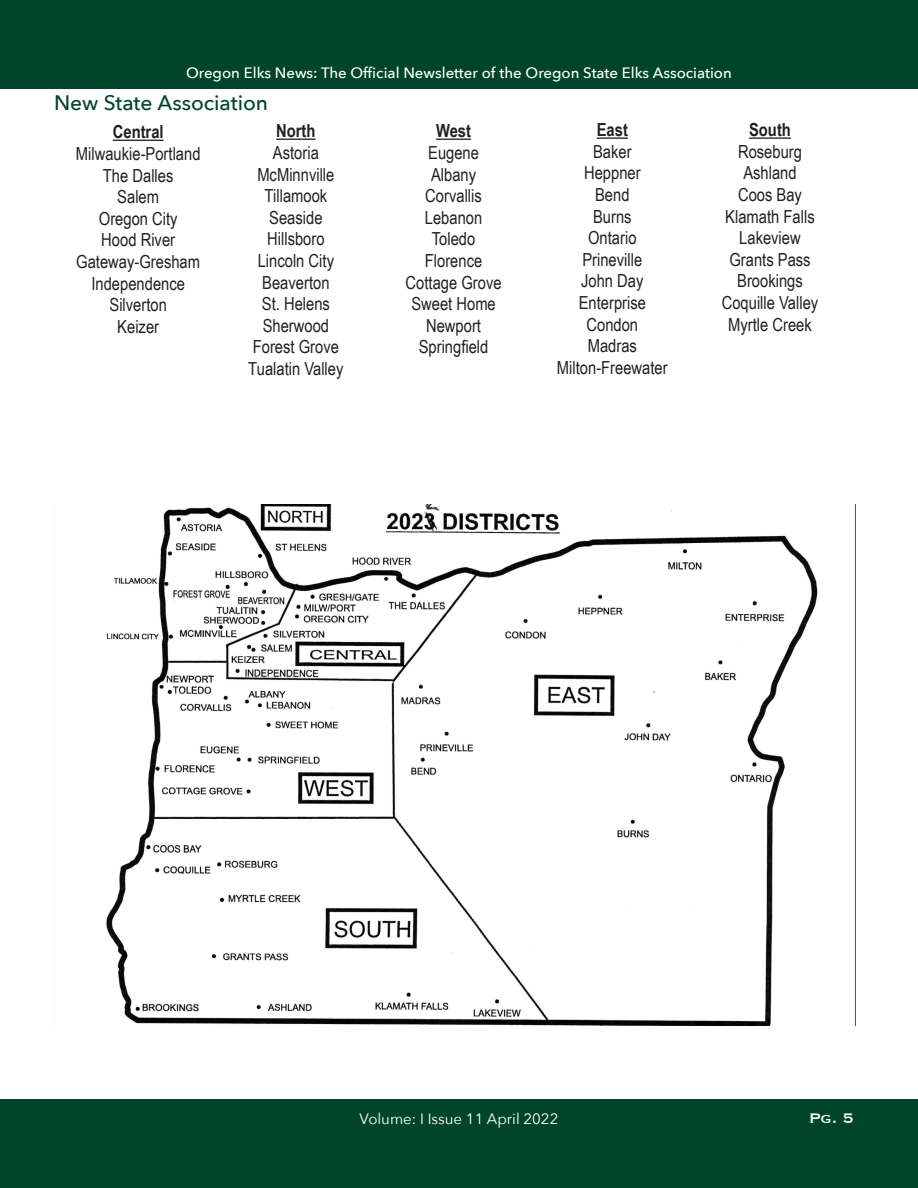
<style>
.page{position:relative;width:918px;height:1188px;background:#fff}
.page>*{position:absolute;margin:0;border:0;box-sizing:border-box;transform-origin:0 0}
.t1{font:500 21px "Avenir Next";color:#004529}
.t2{font:18px "Arial Narrow";color:#231f20}
.t3{font:700 18px "Arial Narrow";color:#231f20}
.t4{font:18px "Copperplate";color:#fff}
.t5{font:500 15px "Avenir Next";color:#fff}
.t6{font:15px "Avenir Next";color:#fff}
</style>
<div class="page">
<div style="left:0;top:1100px;width:918px;height:88px;background:#004529"></div>
<div style="left:0;top:0;width:918px;height:88px;background:#004529"></div>
<img style="left:106px;top:504px;width:750px;height:522px">
<hr style="left:113px;top:140px;width:51px;height:1px;background:#231f20">
<hr style="left:276px;top:139px;width:40px;height:1px;background:#231f20">
<hr style="left:436px;top:139px;width:35px;height:1px;background:#231f20">
<hr style="left:597px;top:137px;width:31px;height:2px;background:#231f20">
<hr style="left:749px;top:137px;width:42px;height:2px;background:#231f20">
<p class="t5" style="left:186px;top:60px;width:547px">Oregon Elks News: The Official Newsletter of the Oregon State Elks Association</p>
<p class="t1" style="left:54px;top:85px;width:216px">New State Association</p>
<p class="t3" style="left:113px;top:118px;width:52px">Central</p>
<p class="t2" style="left:76px;top:140px;width:126px">Milwaukie-Portland</p>
<p class="t2" style="left:103px;top:162px;width:72px">The Dalles</p>
<p class="t2" style="left:117px;top:184px;width:43px">Salem</p>
<p class="t2" style="left:99px;top:205px;width:80px">Oregon City</p>
<p class="t2" style="left:101px;top:227px;width:75px">Hood River</p>
<p class="t2" style="left:76px;top:248px;width:125px">Gateway-Gresham</p>
<p class="t2" style="left:91px;top:270px;width:95px">Independence</p>
<p class="t2" style="left:110px;top:292px;width:59px">Silverton</p>
<p class="t2" style="left:117px;top:313px;width:43px">Keizer</p>
<p class="t3" style="left:749px;top:116px;width:43px">South</p>
<p class="t2" style="left:738px;top:138px;width:65px">Roseburg</p>
<p class="t2" style="left:743px;top:160px;width:55px">Ashland</p>
<p class="t2" style="left:738px;top:181px;width:65px">Coos Bay</p>
<p class="t2" style="left:725px;top:203px;width:91px">Klamath Falls</p>
<p class="t2" style="left:739px;top:225px;width:63px">Lakeview</p>
<p class="t2" style="left:729px;top:246px;width:83px">Grants Pass</p>
<p class="t2" style="left:737px;top:268px;width:67px">Brookings</p>
<p class="t2" style="left:722px;top:289px;width:98px">Coquille Valley</p>
<p class="t2" style="left:728px;top:311px;width:85px">Myrtle Creek</p>
<p class="t3" style="left:597px;top:116px;width:33px">East</p>
<p class="t2" style="left:593px;top:138px;width:40px">Baker</p>
<p class="t2" style="left:584px;top:160px;width:58px">Heppner</p>
<p class="t2" style="left:595px;top:181px;width:36px">Bend</p>
<p class="t2" style="left:593px;top:203px;width:40px">Burns</p>
<p class="t2" style="left:588px;top:225px;width:50px">Ontario</p>
<p class="t2" style="left:582px;top:246px;width:61px">Prineville</p>
<p class="t2" style="left:581px;top:268px;width:64px">John Day</p>
<p class="t2" style="left:579px;top:289px;width:69px">Enterprise</p>
<p class="t2" style="left:587px;top:311px;width:53px">Condon</p>
<p class="t2" style="left:588px;top:333px;width:51px">Madras</p>
<p class="t2" style="left:557px;top:354px;width:112px">Milton-Freewater</p>
<p class="t3" style="left:276px;top:117px;width:41px">North</p>
<p class="t2" style="left:273px;top:139px;width:47px">Astoria</p>
<p class="t2" style="left:257px;top:161px;width:79px">McMinnville</p>
<p class="t2" style="left:265px;top:183px;width:64px">Tillamook</p>
<p class="t2" style="left:269px;top:204px;width:55px">Seaside</p>
<p class="t2" style="left:267px;top:226px;width:59px">Hillsboro</p>
<p class="t2" style="left:258px;top:247px;width:78px">Lincoln City</p>
<p class="t2" style="left:262px;top:269px;width:69px">Beaverton</p>
<p class="t2" style="left:262px;top:291px;width:70px">St. Helens</p>
<p class="t2" style="left:263px;top:312px;width:68px">Sherwood</p>
<p class="t2" style="left:253px;top:334px;width:88px">Forest Grove</p>
<p class="t2" style="left:248px;top:355px;width:97px">Tualatin Valley</p>
<p class="t3" style="left:436px;top:117px;width:37px">West</p>
<p class="t2" style="left:428px;top:139px;width:52px">Eugene</p>
<p class="t2" style="left:431px;top:161px;width:47px">Albany</p>
<p class="t2" style="left:425px;top:183px;width:58px">Corvallis</p>
<p class="t2" style="left:425px;top:204px;width:59px">Lebanon</p>
<p class="t2" style="left:432px;top:226px;width:45px">Toledo</p>
<p class="t2" style="left:425px;top:247px;width:59px">Florence</p>
<p class="t2" style="left:406px;top:269px;width:97px">Cottage Grove</p>
<p class="t2" style="left:411px;top:291px;width:86px">Sweet Home</p>
<p class="t2" style="left:426px;top:312px;width:56px">Newport</p>
<p class="t2" style="left:419px;top:334px;width:71px">Springfield</p>
<p class="t6" style="left:360px;top:1107px;width:200px">Volume: I Issue 11 April 2022</p>
<p class="t4" style="left:809px;top:1107px;width:46px">Pg. 5</p>
</div>
